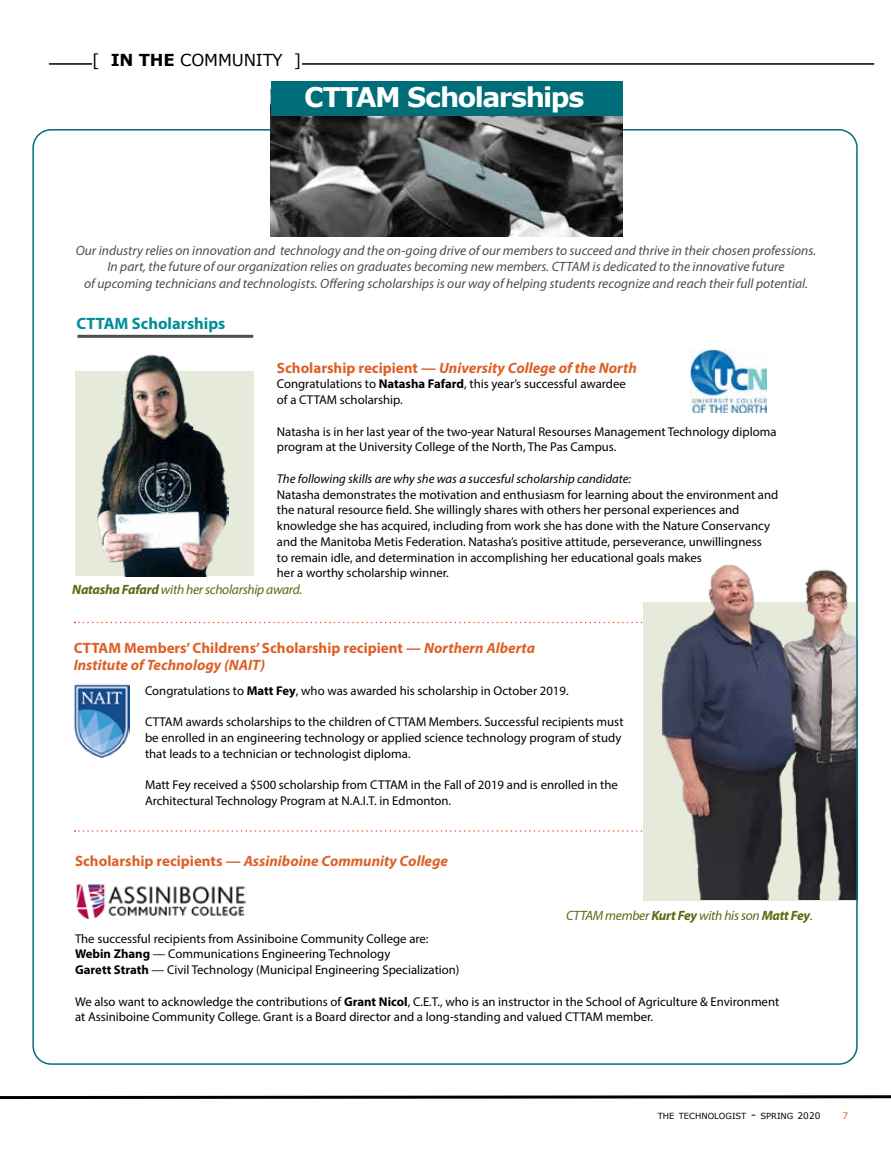
<style>
.page{position:relative;width:891px;height:1161px;background:#fff}
.page>*{position:absolute;margin:0;border:0;box-sizing:border-box;transform-origin:0 0}
.t1{font:700 27px "Verdana";letter-spacing:-.055em;color:#fff}
.t2{font:700 16.5px "Myriad Pro";color:#008d99}
.t3{font:16.5px "Verdana";letter-spacing:-.01em;color:#000}
.t4{font:italic 700 15px "Myriad Pro";color:#de6026}
.t5{font:700 15px/16.5px "Myriad Pro";color:#de6026}
.t6{font:italic 13.5px/16.5px "Myriad Pro";color:#4d4d4f;text-align:center}
.t7{font:italic 13.5px "Myriad Pro";letter-spacing:-.02em;color:#566c11}
.t8{font:12.75px/15.8px "Myriad Pro";color:#000}
.t9{font:italic 12.75px "Myriad Pro";color:#000}
.t10{font:9px "Verdana";color:#de6026}
.t11{font:8.4px "Verdana";color:#000}
.s1{font-weight:700}
.s2{font-style:normal}
.s3{font-style:italic}
.s4{font-size:12px}
.s5{font-size:9px}
</style>
<div class="page">
<svg style="left:74px;top:622px;width:570px;height:1px"></svg>
<svg style="left:74px;top:830px;width:570px;height:2px"></svg>
<div style="left:644px;top:602px;width:214px;height:298px;background:#e6eadb"></div>
<hr style="left:49px;top:63px;width:825px;height:2px;background:#000">
<div style="left:92px;top:53px;width:210px;height:31px;background:#fff"></div>
<img style="left:76px;top:884px;width:170px;height:35px">
<img style="left:690px;top:350px;width:76px;height:63px">
<div style="left:75px;top:372px;width:178px;height:204px;background:#e6eadb"></div>
<img style="left:95px;top:354px;width:134px;height:223px">
<img style="left:74px;top:684px;width:56px;height:73px">
<hr style="left:77px;top:335px;width:176px;height:3px;background:#4d4d4f">
<img style="left:662px;top:564px;width:193px;height:336px">
<img style="left:270px;top:89px;width:352px;height:148px">
<div style="left:271px;top:81px;width:351px;height:35px;background:#006e79"></div>
<svg style="left:0;top:1095px;width:891px;height:5px"></svg>
<p class="t3" style="left:92px;top:49px;width:211px">[ <span class="s1">IN THE</span> COMMUNITY ]</p>
<h1 class="t1" style="left:304px;top:79px;width:282px">CTTAM Scholarships</h1>
<p class="t6" style="left:76px;top:242px;width:742px">Our industry relies on innovation and technology and the on-going drive of our members to succeed and thrive in their chosen professions.<br>In part, the future of our organization relies on graduates becoming new members. CTTAM is dedicated to the innovative future<br>of upcoming technicians and technologists. Offering scholarships is our way of helping students recognize and reach their full potential.</p>
<p class="t2" style="left:76px;top:313px;width:150px">CTTAM Scholarships</p>
<p class="t4" style="left:277px;top:358px;width:361px"><span class="s2">Scholarship recipient —</span> University College of the North</p>
<p class="t8" style="left:277px;top:376px;width:350px">Congratulations to <span class="s1">Natasha Fafard</span>, this year’s successful awardee of a CTTAM scholarship.</p>
<p class="t8" style="left:277px;top:423px;width:501px">Natasha is in her last year of the two-year Natural Resourses Management Technology diploma program at the University College of the North, The Pas Campus.</p>
<p class="t9" style="left:277px;top:471px;width:356px">The following skills are why she was a succesful scholarship candidate:</p>
<p class="t8" style="left:277px;top:486px;width:503px">Natasha demonstrates the motivation and enthusiasm for learning about the environment and the natural resource field. She willingly shares with others her personal experiences and knowledge she has acquired, including from work she has done with the Nature Conservancy and the Manitoba Metis Federation. Natasha’s positive attitude, perseverance, unwillingness<br>to remain idle, and determination in accomplishing her educational goals makes<br>her a worthy scholarship winner.</p>
<p class="t7" style="left:72px;top:581px;width:231px"><span class="s1">Natasha Fafard</span> with her scholarship award.</p>
<p class="t5" style="left:74px;top:640px;width:463px">CTTAM Members’ Childrens’ Scholarship recipient — <span class="s3">Northern Alberta<br>Institute of Technology (NAIT)</span></p>
<p class="t8" style="left:145px;top:682px;width:425px">Congratulations to <span class="s1">Matt Fey</span>, who was awarded his scholarship in October 2019.</p>
<p class="t8" style="left:145px;top:714px;width:480px">CTTAM awards scholarships to the children of CTTAM Members. Successful recipients must be enrolled in an engineering technology or applied science technology program of study that leads to a technician or technologist diploma.</p>
<p class="t8" style="left:145px;top:777px;width:474px">Matt Fey received a $500 scholarship from CTTAM in the Fall of 2019 and is enrolled in the<br>Architectural Technology Program at N.A.I.T. in Edmonton.</p>
<p class="t4" style="left:75px;top:852px;width:375px"><span class="s2">Scholarship recipients —</span> Assiniboine Community College</p>
<p class="t7" style="left:566px;top:908px;width:248px">CTTAM member <span class="s1">Kurt Fey</span> with his son <span class="s1">Matt Fey</span>.</p>
<p class="t8" style="left:75px;top:930px;width:386px">The successful recipients from Assiniboine Community College are:<br><span class="s1">Webin Zhang</span> — Communications Engineering Technology<br><span class="s1">Garett Strath</span> — Civil Technology (Municipal Engineering Specialization)</p>
<p class="t8" style="left:75px;top:993px;width:706px">We also want to acknowledge the contributions of <span class="s1">Grant Nicol</span>, C.E.T., who is an instructor in the School of Agriculture &amp; Environment at Assiniboine Community College. Grant is a Board director and a long-standing and valued CTTAM member.</p>
<p class="t11" style="left:658px;top:1110px;width:164px">THE TECHNOLOGIST <span class="s4">-</span> SPRING <span class="s5">2020</span></p>
<p class="t10" style="left:843px;top:1110px;width:7px">7</p>
</div>
